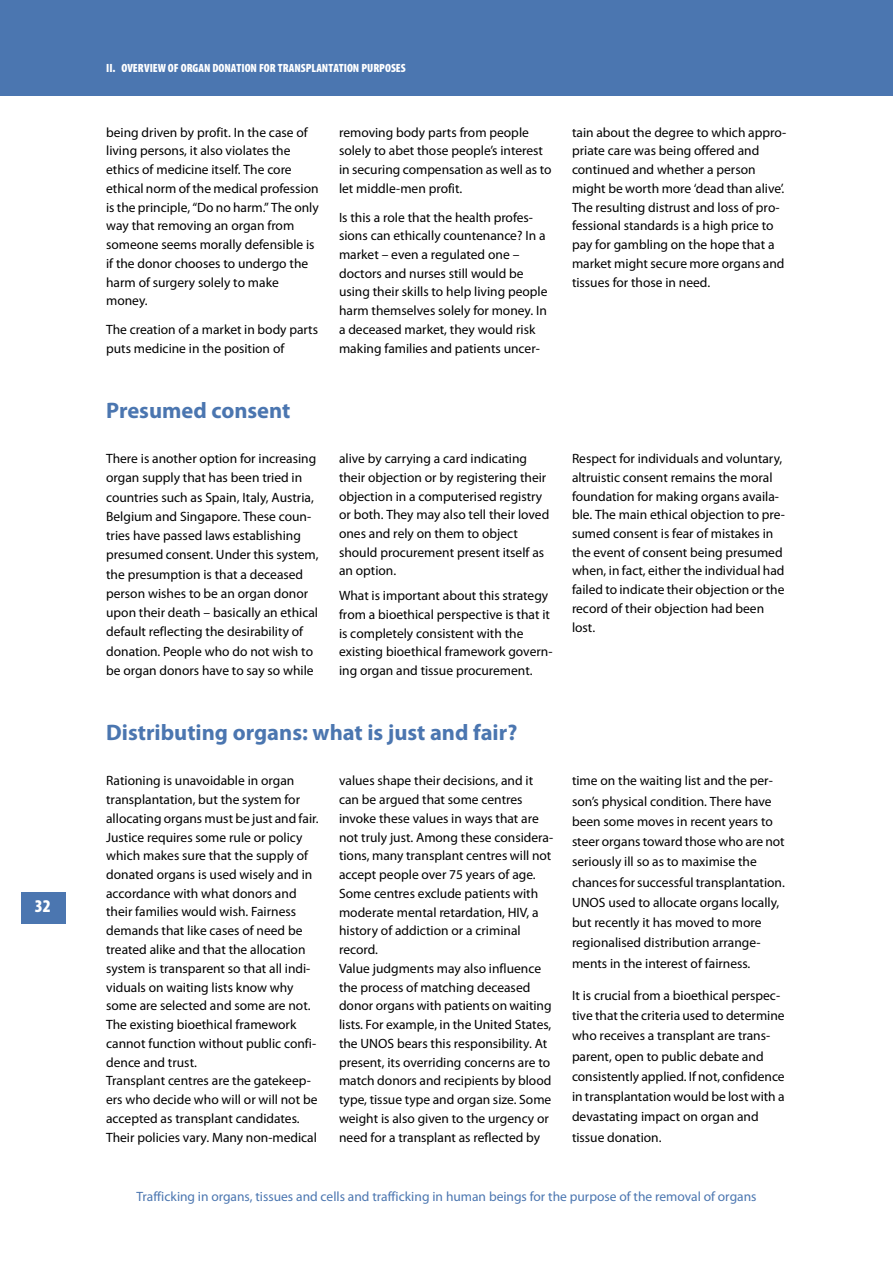
<style>
.page{position:relative;width:893px;height:1263px;background:#fff}
.page>*{position:absolute;margin:0;border:0;box-sizing:border-box;transform-origin:0 0}
.t1{font:700 22.5px "Myriad Pro";color:#4b76b0}
.t2{font:900 condensed 18px "Myriad Pro";color:#fff}
.t3{font:13.5px/18.8px "Myriad Pro";color:#000}
.t4{font:13.5px "Myriad Pro";color:#4b76b0}
.t5{font:900 condensed 12px "Myriad Pro";color:#fff}
</style>
<div class="page">
<div style="left:0;top:0;width:892px;height:96px;background:#4b76b0"></div>
<div style="left:21px;top:893px;width:45px;height:30px;background:#4b76b0"></div>
<hr style="left:21px;top:923px;width:45px;height:1px;background:#4b76b0">
<h2 class="t2" style="left:35px;top:900px;width:18px">32</h2>
<p class="t5" style="left:106px;top:63px;width:301px">II. OVERVIEW OF ORGAN DONATION FOR TRANSPLANTATION PURPOSES</p>
<p class="t3" style="left:106px;top:124px;width:214px">being driven by profit. In the case of living persons, it also violates the ethics of medicine itself. The core ethical norm of the medical profession is the principle, “Do no harm.” The only way that removing an organ from someone seems morally defensible is if the donor chooses to undergo the harm of surgery solely to make money.</p>
<p class="t3" style="left:106px;top:321px;width:213px">The creation of a market in body parts puts medicine in the position of</p>
<p class="t3" style="left:339px;top:124px;width:214px">removing body parts from people solely to abet those people’s interest in securing compensation as well as to let middle-men profit.</p>
<p class="t3" style="left:339px;top:209px;width:210px">Is this a role that the health profes&shy;sions can ethically countenance? In a market – even a regulated one – doctors and nurses still would be using their skills to help living people harm themselves solely for money. In a deceased market, they would risk making families and patients uncer-</p>
<h1 class="t1" style="left:106px;top:402px;width:186px">Presumed consent</h1>
<p class="t3" style="left:106px;top:450px;width:214px;line-height:19.4px">There is another option for increasing organ supply that has been tried in countries such as Spain, Italy, Austria, Belgium and Singapore. These coun&shy;tries have passed laws establishing presumed consent. Under this system, the presumption is that a deceased person wishes to be an organ donor upon their death – basically an ethical default reflecting the desirability of donation. People who do not wish to be organ donors have to say so while</p>
<p class="t3" style="left:339px;top:450px;width:212px">alive by carrying a card indicating their objection or by registering their objection in a computerised registry or both. They may also tell their loved ones and rely on them to object should procurement present itself as an option.</p>
<p class="t3" style="left:339px;top:587px;width:215px">What is important about this strategy from a bioethical perspective is that it is completely consistent with the existing bioethical framework govern&shy;ing organ and tissue procurement.</p>
<p class="t3" style="left:572px;top:124px;width:216px">tain about the degree to which appro&shy;priate care was being offered and continued and whether a person might be worth more ‘dead than alive’.<br>The resulting distrust and loss of pro&shy;fessional standards is a high price to pay for gambling on the hope that a market might secure more organs and tissues for those in need.</p>
<p class="t3" style="left:572px;top:450px;width:214px">Respect for individuals and voluntary, altruistic consent remains the moral foundation for making organs availa&shy;ble. The main ethical objection to pre&shy;sumed consent is fear of mistakes in the event of consent being presumed when, in fact, either the individual had failed to indicate their objection or the record of their objection had been lost.</p>
<h1 class="t1" style="left:106px;top:724px;width:412px">Distributing organs: what is just and fair?</h1>
<p class="t3" style="left:106px;top:772px;width:214px">Rationing is unavoidable in organ transplantation, but the system for allocating organs must be just and fair.<br>Justice requires some rule or policy which makes sure that the supply of donated organs is used wisely and in accordance with what donors and their families would wish. Fairness demands that like cases of need be treated alike and that the allocation system is transparent so that all indi&shy;viduals on waiting lists know why some are selected and some are not.<br>The existing bioethical framework cannot function without public confi&shy;dence and trust.<br>Transplant centres are the gatekeep&shy;ers who decide who will or will not be accepted as transplant candidates.<br>Their policies vary. Many non-medical</p>
<p class="t3" style="left:339px;top:772px;width:216px">values shape their decisions, and it can be argued that some centres invoke these values in ways that are not truly just. Among these considera&shy;tions, many transplant centres will not accept people over 75 years of age.<br>Some centres exclude patients with moderate mental retardation, HIV, a history of addiction or a criminal record.<br>Value judgments may also influence the process of matching deceased donor organs with patients on waiting lists. For example, in the United States, the UNOS bears this responsibility. At present, its overriding concerns are to match donors and recipients by blood type, tissue type and organ size. Some weight is also given to the urgency or need for a transplant as reflected by</p>
<p class="t3" style="left:572px;top:772px;width:214px;line-height:20.2px">time on the waiting list and the per&shy;son’s physical condition. There have been some moves in recent years to steer organs toward those who are not seriously ill so as to maximise the chances for successful transplantation.<br>UNOS used to allocate organs locally, but recently it has moved to more regionalised distribution arrange&shy;ments in the interest of fairness.</p>
<p class="t3" style="left:572px;top:986px;width:214px;line-height:20.2px">It is crucial from a bioethical perspec&shy;tive that the criteria used to determine who receives a transplant are trans&shy;parent, open to public debate and consistently applied. If not, confidence in transplantation would be lost with a devastating impact on organ and tissue donation.</p>
<p class="t4" style="left:136px;top:1192px;width:621px">Trafficking in organs, tissues and cells and trafficking in human beings for the purpose of the removal of organs</p>
</div>
